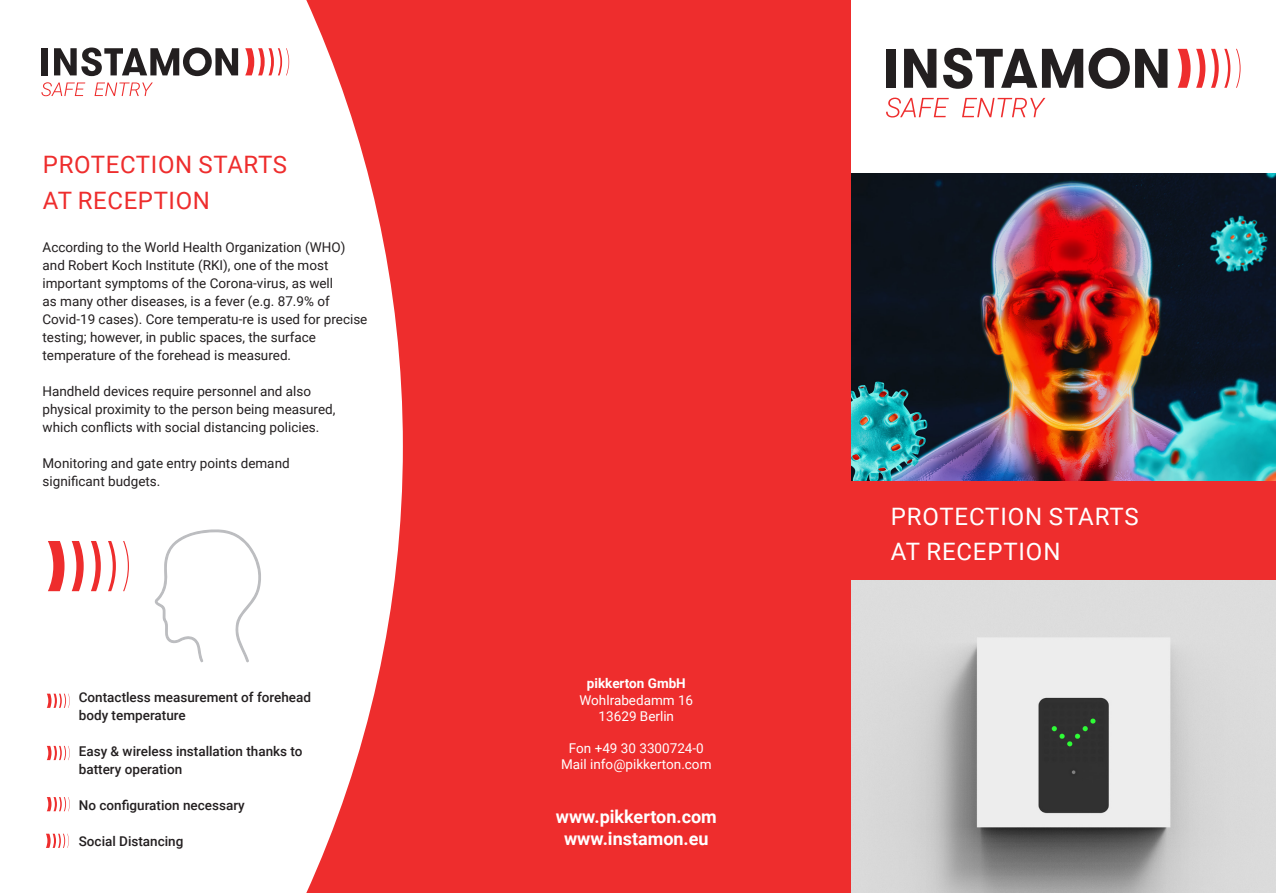
<style>
.page{position:relative;width:1276px;height:893px;background:#fff}
.page>*{position:absolute;margin:0;border:0;box-sizing:border-box;transform-origin:0 0}
.t1{font:24px/36px "Roboto";letter-spacing:.025em;color:#ee2d2d}
.t2{font:24px/34.5px "Roboto";letter-spacing:.035em;color:#fff}
.t3{font:700 18px/21.6px "Roboto";color:#fff;text-align:center}
.t4{font:13.5px/18px "Roboto";color:#231f20}
.t5{font:500 13.5px/18px "Roboto";color:#231f20}
.t6{font:13.5px/16.2px "Roboto";color:#fff;text-align:center}
.t7{font:700 13.5px "Roboto";color:#fff}
</style>
<div class="page">
<img style="left:850px;top:174px;width:426px;height:307px">
<img style="left:850px;top:503px;width:426px;height:390px">
<div style="left:886px;top:49px;width:9px;height:39px;background:#231f20"></div>
<svg style="left:904px;top:49px;width:32px;height:39px"></svg>
<svg style="left:943px;top:48px;width:186px;height:41px"></svg>
<svg style="left:1135px;top:49px;width:32px;height:39px"></svg>
<svg style="left:1177px;top:49px;width:13px;height:39px"></svg>
<svg style="left:1236px;top:49px;width:4px;height:39px"></svg>
<svg style="left:1196px;top:49px;width:9px;height:39px"></svg>
<svg style="left:1224px;top:49px;width:6px;height:39px"></svg>
<svg style="left:1211px;top:49px;width:7px;height:39px"></svg>
<svg style="left:886px;top:98px;width:62px;height:20px"></svg>
<svg style="left:962px;top:98px;width:83px;height:19px"></svg>
<svg style="left:306px;top:0;width:204px;height:893px;fill:#ee2d2d"></svg>
<div style="left:510px;top:0;width:340px;height:893px;background:#ee2d2d"></div>
<div style="left:851px;top:481px;width:425px;height:99px;background:#ee2d2d"></div>
<svg style="left:154px;top:529px;width:107px;height:134px"></svg>
<svg style="left:48px;top:541px;width:17px;height:50px"></svg>
<svg style="left:123px;top:541px;width:6px;height:50px"></svg>
<svg style="left:72px;top:541px;width:12px;height:50px"></svg>
<svg style="left:108px;top:541px;width:8px;height:50px"></svg>
<svg style="left:91px;top:541px;width:10px;height:50px"></svg>
<svg style="left:47px;top:694px;width:23px;height:14px"></svg>
<svg style="left:47px;top:746px;width:23px;height:14px"></svg>
<svg style="left:47px;top:797px;width:23px;height:14px"></svg>
<div style="left:42px;top:48px;width:6px;height:27px;background:#231f20"></div>
<svg style="left:54px;top:48px;width:184px;height:28px"></svg>
<svg style="left:245px;top:48px;width:44px;height:27px"></svg>
<svg style="left:41px;top:82px;width:44px;height:14px"></svg>
<svg style="left:95px;top:82px;width:58px;height:14px"></svg>
<svg style="left:46px;top:834px;width:23px;height:14px"></svg>
<h1 class="t1" style="left:43px;top:145px;width:246px">PROTECTION STARTS<br>AT RECEPTION</h1>
<p class="t4" style="left:43px;top:238px;width:326px">According to the World Health Organization (WHO) and Robert Koch Institute (RKI), one of the most important symptoms of the Corona-virus, as well<br>as many other diseases, is a fever (e.g. 87.9% of Covid-19 cases). Core temperatu-re is used for precise testing; however, in public spaces, the surface temperature of the forehead is measured.</p>
<p class="t4" style="left:43px;top:382px;width:294px">Handheld devices require personnel and also physical proximity to the person being measured, which conflicts with social distancing policies.</p>
<p class="t4" style="left:43px;top:454px;width:249px">Monitoring and gate entry points demand significant budgets.</p>
<p class="t5" style="left:79px;top:688px;width:234px">Contactless measurement of forehead body temperature</p>
<p class="t5" style="left:79px;top:742px;width:225px">Easy &amp; wireless installation thanks to battery operation</p>
<p class="t5" style="left:79px;top:796px;width:167px">No configuration necessary</p>
<p class="t5" style="left:79px;top:832px;width:106px">Social Distancing</p>
<p class="t7" style="left:587px;top:674px;width:100px">pikkerton GmbH</p>
<p class="t6" style="left:579px;top:691px;width:115px">Wohlrabedamm 16<br>13629 Berlin</p>
<p class="t6" style="left:561px;top:740px;width:152px">Fon +49 30 3300724-0<br>Mail info@pikkerton.com</p>
<h2 class="t3" style="left:556px;top:805px;width:162px">www.pikkerton.com www.instamon.eu</h2>
<h1 class="t2" style="left:890px;top:499px;width:249px">PROTECTION STARTS<br>AT RECEPTION</h1>
</div>
